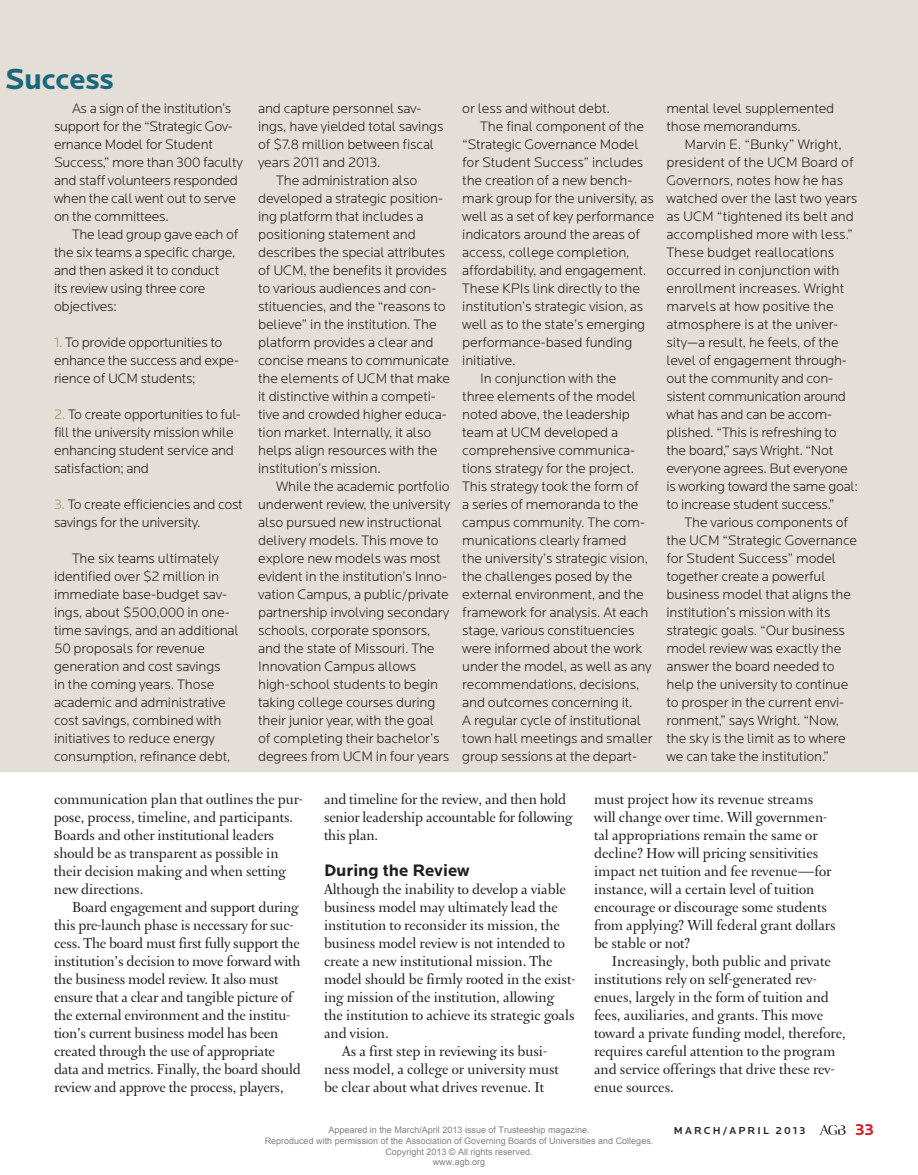
<style>
.page{position:relative;width:918px;height:1175px;background:#fff}
.page>*{position:absolute;margin:0;border:0;box-sizing:border-box;transform-origin:0 0}
.t1{font:700 30px "Locator";letter-spacing:-.02em;color:#1b687e}
.Body{font:17.25px/18px "Arnhem Fine";letter-spacing:-.005em;color:#231f20}
.Body-No_Ind{font:17.25px/18px "Arnhem Fine";color:#231f20}
.SH-3{font:700 17.25px "Locator";color:#231f20}
.t2{font:700 16.5px "Locator";color:#d1232a}
.Body-2{font:300 14.25px/18px "Locator";letter-spacing:-.01em;color:#231f20}
.t3{font:500 10.5px "Locator";letter-spacing:.2em;color:#231f20}
.t4{font:9px/10.8px "Arial";color:rgb(0 0 0/.5);text-align:center}
.s1{color:#98955c}
</style>
<div class="page">
<div style="left:0;top:0;width:918px;height:771px;background:#e3dfd6"></div>
<svg style="left:820px;top:1125px;width:26px;height:9px"></svg>
<h1 class="t1" style="left:5px;top:62px;width:111px">Success</h1>
<p class="Body-2" style="left:54px;top:99px;width:191px;text-indent:18px">As a sign of the institution’s support for the “Strategic Gov&shy;ernance Model for Student<br>Success,” more than 300 faculty and staff volunteers responded when the call went out to serve on the committees.</p>
<p class="Body-2" style="left:54px;top:225px;width:186px;text-indent:18px">The lead group gave each of the six teams a specific charge, and then asked it to conduct<br>its review using three core objectives:</p>
<p class="Body-2" style="left:54px;top:333px;width:187px"><span class="s1">1.</span> To provide opportunities to enhance the success and expe&shy;rience of UCM students;</p>
<p class="Body-2" style="left:54px;top:405px;width:188px"><span class="s1">2.</span> To create opportunities to ful&shy;fill the university mission while enhancing student service and satisfaction; and</p>
<p class="Body-2" style="left:54px;top:495px;width:190px"><span class="s1">3.</span> To create efficiencies and cost savings for the university.</p>
<p class="Body-2" style="left:54px;top:549px;width:186px;text-indent:18px">The six teams ultimately identified over $2 million in immediate base-budget sav&shy;ings, about $500,000 in one&shy;time savings, and an additional<br>50 proposals for revenue generation and cost savings<br>in the coming years. Those academic and administrative cost savings, combined with initiatives to reduce energy consumption, refinance debt,</p>
<p class="Body-2" style="left:258px;top:99px;width:187px">and capture personnel sav&shy;ings, have yielded total savings of $7.8 million between fiscal years 2011 and 2013.</p>
<p class="Body-2" style="left:258px;top:171px;width:194px;text-indent:18px">The administration also developed a strategic position&shy;ing platform that includes a positioning statement and describes the special attributes of UCM, the benefits it provides to various audiences and con&shy;stituencies, and the “reasons to believe” in the institution. The platform provides a clear and concise means to communicate the elements of UCM that make it distinctive within a competi&shy;tive and crowded higher educa&shy;tion market. Internally, it also helps align resources with the institution’s mission.</p>
<p class="Body-2" style="left:258px;top:477px;width:194px;text-indent:18px">While the academic portfolio underwent review, the university also pursued new instructional delivery models. This move to explore new models was most evident in the institution’s Inno&shy;vation Campus, a public/private partnership involving secondary schools, corporate sponsors, and the state of Missouri. The<br>Innovation Campus allows high-school students to begin taking college courses during their junior year, with the goal<br>of completing their bachelor’s degrees from UCM in four years</p>
<p class="Body-2" style="left:462px;top:99px;width:149px">or less and without debt.</p>
<p class="Body-2" style="left:462px;top:117px;width:194px;text-indent:18px">The final component of the “Strategic Governance Model for Student Success” includes the creation of a new bench&shy;mark group for the university, as well as a set of key performance indicators around the areas of access, college completion, affordability, and engagement.<br>These KPIs link directly to the institution’s strategic vision, as well as to the state’s emerging performance-based funding initiative.</p>
<p class="Body-2" style="left:462px;top:369px;width:192px;text-indent:18px">In conjunction with the<br>three elements of the model noted above, the leadership team at UCM developed a comprehensive communica&shy;tions strategy for the project.<br>This strategy took the form of<br>a series of memoranda to the campus community. The com&shy;munications clearly framed<br>the university’s strategic vision, the challenges posed by the external environment, and the framework for analysis. At each stage, various constituencies were informed about the work under the model, as well as any recommendations, decisions, and outcomes concerning it.<br>A regular cycle of institutional town hall meetings and smaller group sessions at the depart-</p>
<p class="Body-2" style="left:666px;top:99px;width:169px">mental level supplemented those memorandums.</p>
<p class="Body-2" style="left:666px;top:135px;width:193px;text-indent:18px">Marvin E. “Bunky” Wright, president of the UCM Board of<br>Governors, notes how he has watched over the last two years as UCM “tightened its belt and accomplished more with less.”<br>These budget reallocations occurred in conjunction with enrollment increases. Wright marvels at how positive the atmosphere is at the univer&shy;sity—a result, he feels, of the level of engagement through&shy;out the community and con&shy;sistent communication around what has and can be accom&shy;plished. “This is refreshing to the board,” says Wright. “Not everyone agrees. But everyone is working toward the same goal: to increase student success.”</p>
<p class="Body-2" style="left:666px;top:513px;width:192px;text-indent:18px">The various components of the UCM “Strategic Governance for Student Success” model together create a powerful business model that aligns the institution’s mission with its strategic goals. “Our business model review was exactly the answer the board needed to help the university to continue to prosper in the current envi&shy;ronment,” says Wright. “Now, the sky is the limit as to where we can take the institution.”</p>
<p class="Body" style="left:324px;top:791px;width:250px">and timeline for the review, and then hold senior leadership accountable for following this plan.</p>
<p class="SH-3" style="left:324px;top:860px;width:147px">During the Review</p>
<p class="Body-No_Ind" style="left:324px;top:881px;width:253px">Although the inability to develop a viable business model may ultimately lead the institution to reconsider its mission, the business model review is not intended to create a new institutional mission. The model should be firmly rooted in the exist&shy;ing mission of the institution, allowing the institution to achieve its strategic goals and vision.</p>
<p class="Body" style="left:324px;top:1043px;width:236px;text-indent:18px">As a first step in reviewing its busi&shy;ness model, a college or university must be clear about what drives revenue. It</p>
<p class="t4" style="left:265px;top:1124px;width:390px">Appeared in the March/April 2013 issue of Trusteeship magazine.<br>Reproduced with permission of the Association of Governing Boards of Universities and Colleges.<br>Copyright 2013 © All rights reserved.<br>www.agb.org</p>
<p class="Body" style="left:54px;top:791px;width:250px">communication plan that outlines the pur&shy;pose, process, timeline, and participants.<br>Boards and other institutional leaders should be as transparent as possible in their decision making and when setting new directions.</p>
<p class="Body" style="left:54px;top:899px;width:248px;text-indent:18px">Board engagement and support during this pre-launch phase is necessary for suc&shy;cess. The board must first fully support the institution’s decision to move forward with the business model review. It also must ensure that a clear and tangible picture of the external environment and the institu&shy;tion’s current business model has been created through the use of appropriate data and metrics. Finally, the board should review and approve the process, players,</p>
<p class="Body" style="left:594px;top:791px;width:243px">must project how its revenue streams will change over time. Will governmen&shy;tal appropriations remain the same or decline? How will pricing sensitivities impact net tuition and fee revenue—for instance, will a certain level of tuition encourage or discourage some students from applying? Will federal grant dollars be stable or not?</p>
<p class="Body" style="left:594px;top:953px;width:253px;text-indent:18px">Increasingly, both public and private institutions rely on self-generated rev&shy;enues, largely in the form of tuition and fees, auxiliaries, and grants. This move toward a private funding model, therefore, requires careful attention to the program and service offerings that drive these rev&shy;enue sources.</p>
<p class="t3" style="left:674px;top:1125px;width:133px">MARCH/APRIL 2013</p>
<p class="t2" style="left:855px;top:1119px;width:21px">33</p>
</div>
